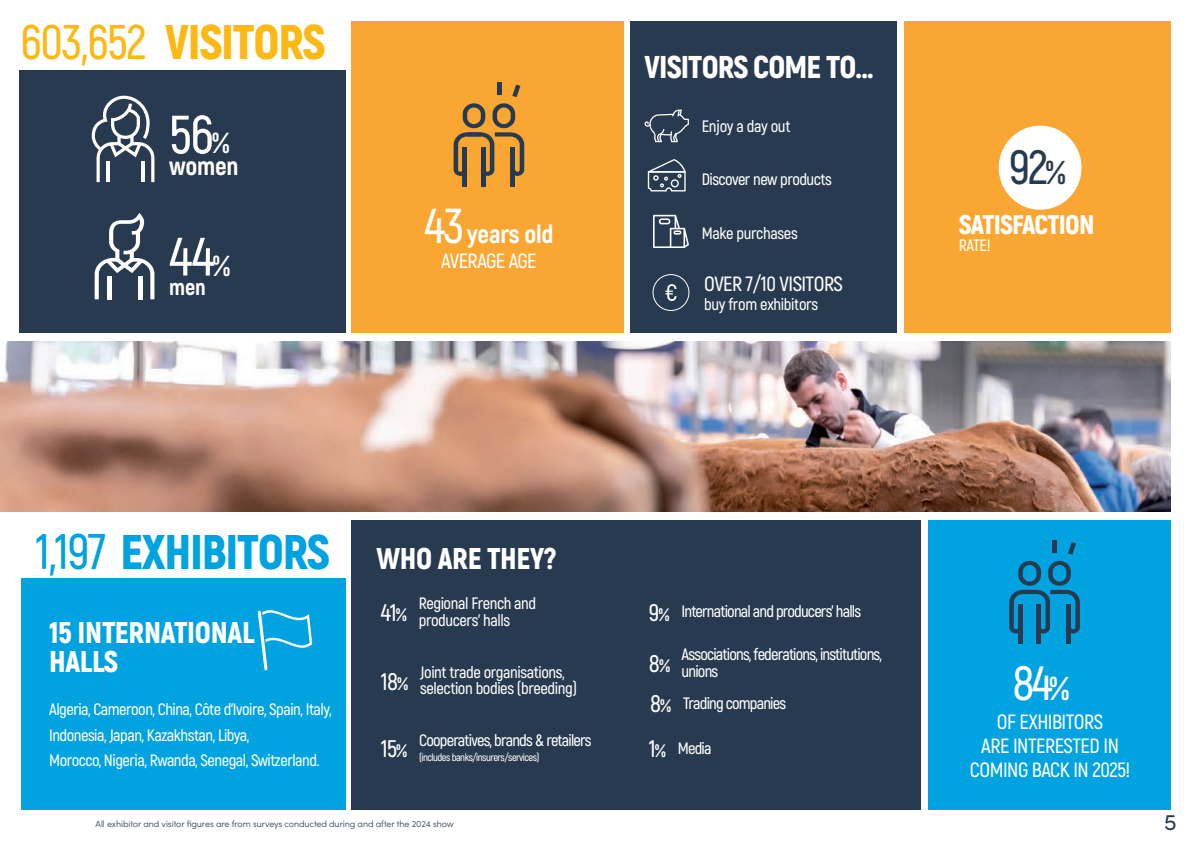
<style>
.page{position:relative;width:1191px;height:851px;background:#fff}
.page>*{position:absolute;margin:0;border:0;box-sizing:border-box;transform-origin:0 0}
.t1{font:600 53.85px "Akrobat";color:#fff}
.t2{font:900 48.6px "Akrobat";letter-spacing:-.025em;color:#00a2df}
.t3{font:900 48.6px "Akrobat";letter-spacing:-.025em;color:#fcb814}
.t4{font:600 48px "Akrobat";color:#283a4f}
.t5{font:600 48px "Akrobat";color:#fff}
.t6{font:900 31.5px "Akrobat";letter-spacing:-.025em;color:#fff}
.t7{font:900 30px/28.5px "Akrobat";letter-spacing:-.01em;color:#fff}
.t8{font:900 27px "Akrobat";letter-spacing:-.035em;color:#fff}
.t9{font:800 25.5px "Akrobat";letter-spacing:-.01em;color:#fff}
.t10{font:600 24px "Akrobat";color:#fff}
.t11{font:800 22.5px "Akrobat";color:#fff}
.t12{font:22.5px "Sofia Pro";color:#283a4f}
.t13{font:600 20.7px/24px "Akrobat";letter-spacing:-.025em;color:#fff;text-align:center}
.t14{font:600 16.5px/25.5px "Akrobat";letter-spacing:-.03em;color:#fff}
.t15{font:600 16.5px/16.5px "Akrobat";letter-spacing:-.05em;color:#fff}
.t16{font:600 10.5px "Akrobat";letter-spacing:-.05em;color:#fff}
.t17{font:300 9px "Sofia Pro";letter-spacing:-.01em;color:#283a4f}
.s1{font-weight:600}
.s2{font-weight:800;font-size:28.8px}
.s3{font-weight:600;font-size:48.9px}
.s4{font-weight:800;font-size:33px}
.s5{font-weight:600;font-size:49.95px}
.s6{font-weight:800;font-size:18px}
.s7{font-size:24px}
</style>
<div class="page">
<div style="left:19px;top:71px;width:327px;height:262px;background:#283a4f"></div>
<div style="left:21px;top:578px;width:325px;height:231px;background:#00a2df"></div>
<div style="left:351px;top:21px;width:273px;height:312px;background:#faa633"></div>
<div style="left:351px;top:520px;width:570px;height:289px;background:#283a4f"></div>
<div style="left:630px;top:21px;width:267px;height:312px;background:#283a4f"></div>
<div style="left:904px;top:21px;width:266px;height:312px;background:#faa633"></div>
<div style="left:927px;top:520px;width:243px;height:289px;background:#00a2df"></div>
<svg style="left:95px;top:213px;width:59px;height:86px"></svg>
<svg style="left:92px;top:96px;width:62px;height:86px"></svg>
<div style="left:510px;top:147px;width:5px;height:39px;background:#283a4f"></div>
<hr style="left:481px;top:147px;width:4px;height:39px;background:#283a4f">
<hr style="left:463px;top:147px;width:4px;height:39px;background:#283a4f">
<svg style="left:453px;top:103px;width:71px;height:73px"></svg>
<hr style="left:497px;top:83px;width:4px;height:12px;background:#283a4f">
<svg style="left:512px;top:85px;width:8px;height:12px"></svg>
<div style="left:998px;top:126px;width:83px;height:84px;background:#fff;border-radius:50%"></div>
<img style="left:0;top:342px;width:1170px;height:170px">
<svg style="left:644px;top:109px;width:45px;height:33px"></svg>
<svg style="left:648px;top:159px;width:37px;height:32px"></svg>
<svg style="left:653px;top:215px;width:36px;height:33px"></svg>
<svg style="left:665px;top:284px;width:11px;height:17px"></svg>
<div style="left:652px;top:274px;width:37px;height:37px;border:1px solid #fff;border-radius:50%"></div>
<svg style="left:258px;top:610px;width:54px;height:60px"></svg>
<hr style="left:1066px;top:604px;width:4px;height:39px;background:#283a4f">
<div style="left:1036px;top:604px;width:5px;height:39px;background:#283a4f"></div>
<hr style="left:1018px;top:604px;width:4px;height:39px;background:#283a4f">
<svg style="left:1009px;top:560px;width:70px;height:73px"></svg>
<div style="left:1052px;top:540px;width:5px;height:12px;background:#283a4f"></div>
<svg style="left:1068px;top:542px;width:8px;height:12px"></svg>
<h2 class="t3" style="left:21px;top:10px;width:307px"><span class="s1">603,652</span> VISITORS</h2>
<h1 class="t1" style="left:169px;top:102px;width:62px">56<span class="s2">%</span></h1>
<h3 class="t9" style="left:169px;top:150px;width:71px">women</h3>
<h1 class="t1" style="left:169px;top:224px;width:62px">44<span class="s2">%</span></h1>
<h3 class="t11" style="left:169px;top:272px;width:38px">men</h3>
<h3 class="t9" style="left:424px;top:218px;width:131px"><span class="s3">43</span> years old</h3>
<p class="t13" style="left:441px;top:249px;width:97px">AVERAGE AGE</p>
<h3 class="t6" style="left:644px;top:47px;width:230px">VISITORS COME TO...</h3>
<p class="t14" style="left:701px;top:113px;width:90px">Enjoy a day out</p>
<p class="t14" style="left:701px;top:167px;width:132px">Discover new products</p>
<p class="t14" style="left:701px;top:220px;width:98px">Make purchases</p>
<p class="t13" style="left:704px;top:271px;width:140px">OVER 7/10 VISITORS</p>
<p class="t14" style="left:704px;top:291px;width:116px">buy from exhibitors</p>
<h3 class="t4" style="left:1009px;top:138px;width:58px">92<span class="s4">%</span></h3>
<h3 class="t8" style="left:958px;top:206px;width:137px">SATISFACTION</h3>
<p class="t14" style="left:958px;top:232px;width:33px">RATE!</p>
<h2 class="t2" style="left:36px;top:520px;width:296px"><span class="s5">1,197</span> EXHIBITORS</h2>
<h3 class="t7" style="left:49px;top:618px;width:207px">15 INTERNATIONAL<br>HALLS</h3>
<p class="t14" style="left:49px;top:696px;width:284px">Algeria, Cameroon, China, Côte d’Ivoire, Spain, Italy,<br>Indonesia, Japan, Kazakhstan, Libya,<br>Morocco, Nigeria, Rwanda, Senegal, Switzerland.</p>
<h3 class="t7" style="left:376px;top:544px;width:181px">WHO ARE THEY?</h3>
<p class="t14" style="left:381px;top:595px;width:157px;line-height:16.5px;text-indent:38px">Regional French and<br><sup>41</sup><sup>%</sup> producers’ halls</p>
<p class="t14" style="left:420px;top:663px;width:158px;line-height:16.5px">Joint trade organisations, selection bodies (breeding)</p>
<h3 class="t10" style="left:381px;top:666px;width:29px">18<span class="s6">%</span></h3>
<h3 class="t10" style="left:381px;top:734px;width:28px">15<span class="s6">%</span></h3>
<p class="t15" style="left:419px;top:732px;width:174px">Cooperatives, brands &amp; retailers</p>
<p class="t16" style="left:419px;top:751px;width:122px">(includes banks/insurers/services)</p>
<p class="t17" style="left:96px;top:817px;width:360px">All exhibitor and visitor figures are from surveys conducted during and after the 2024 show</p>
<p class="t15" style="left:649px;top:603px;width:214px"><span class="s7">9</span><span class="s6">%</span> International and producers’ halls</p>
<h3 class="t10" style="left:649px;top:648px;width:23px">8<span class="s6">%</span></h3>
<p class="t15" style="left:681px;top:646px;width:202px">Associations, federations, institutions, unions</p>
<p class="t15" style="left:650px;top:694px;width:138px"><span class="s7">8</span><span class="s6">%</span> Trading companies</p>
<p class="t14" style="left:649px;top:735px;width:64px"><span class="s7">1</span><span class="s6">%</span> Media</p>
<h3 class="t5" style="left:1012px;top:653px;width:58px">84<span class="s4">%</span></h3>
<p class="t13" style="left:970px;top:709px;width:162px">OF EXHIBITORS<br>ARE INTERESTED IN<br>COMING BACK IN 2025!</p>
<h3 class="t12" style="left:1164px;top:805px;width:14px">5</h3>
</div>
